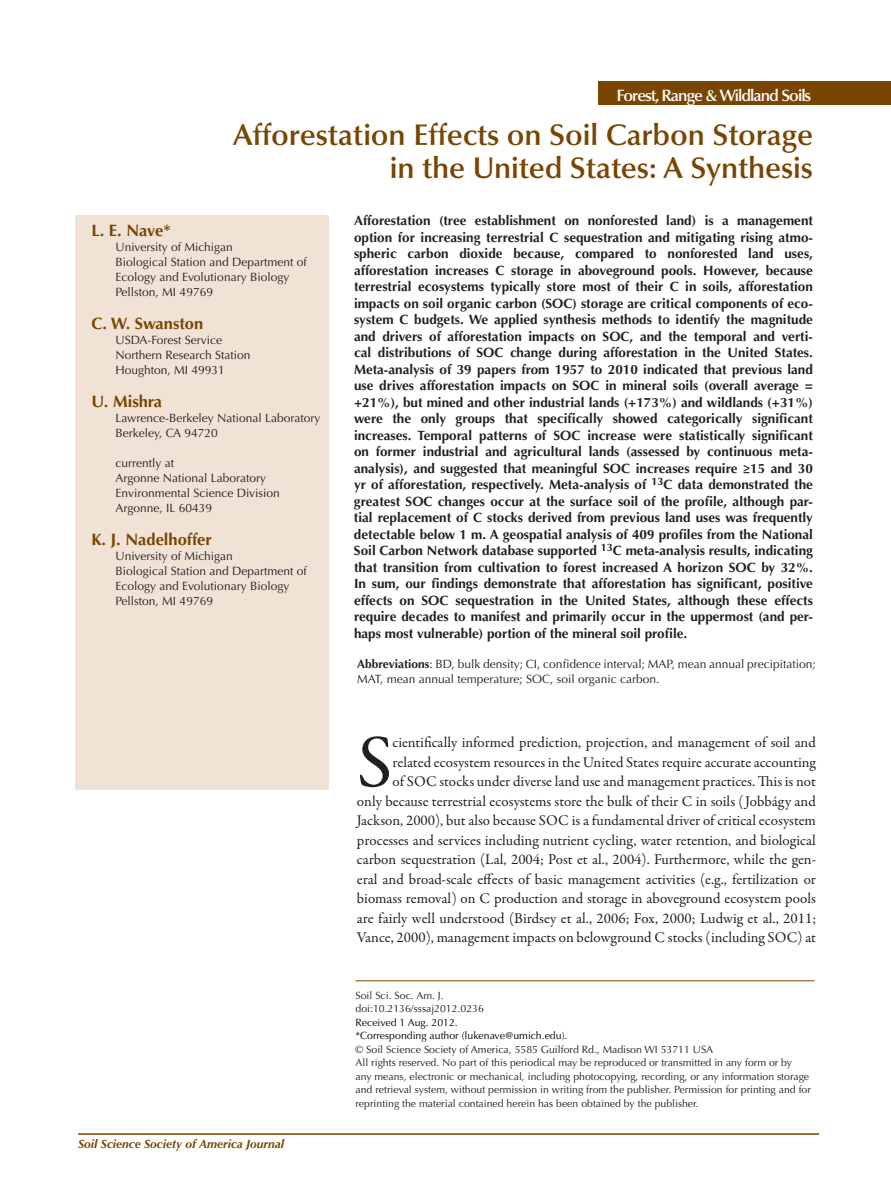
<style>
.page{position:relative;width:891px;height:1188px;background:#fff}
.page>*{position:absolute;margin:0;border:0;box-sizing:border-box;transform-origin:0 0}
.t1{font:75.15px "Garamond Premr Pro";color:#231f20}
.t2{font:600 30px/33px "Optima LT Std";letter-spacing:-.005em;color:#794500;text-align:right}
.t3{font:700 16.5px "Optima LT Std";color:#794500}
.t4{font:600 16.5px "Optima LT Std";letter-spacing:-.06em;color:#fff}
.t5{font:15px/19.5px "Garamond Premr Pro";color:#231f20;text-align:right}
.t6{font:700 13.5px/16.5px "Optima LT Std";color:#231f20;text-align:justify}
.t7{font:12px/15px "Optima LT Std";color:#231f20}
.t8{font:italic 700 12px "Optima LT Std";color:#794500}
.t9{font:10.5px/13.5px "Optima LT Std";color:#231f20}
.t10{font:10.5px/13.5px "Optima LT Std";color:#000}
.s1{font-weight:700}
</style>
<div class="page">
<hr style="left:78px;top:1133px;width:741px;height:2px;background:#794500">
<hr style="left:356px;top:981px;width:458px;height:1px;background:#794500">
<div style="left:598px;top:81px;width:293px;height:24px;background:#794500"></div>
<div style="left:75px;top:215px;width:253px;height:575px;background:#f0e3d6"></div>
<p class="t4" style="left:616px;top:87px;width:196px">Forest, Range &amp; Wildland Soils</p>
<h2 class="t2" style="left:233px;top:120px;width:581px">Afforestation Effects on Soil Carbon Storage in the United States: A Synthesis</h2>
<p class="t3" style="left:92px;top:223px;width:81px">L. E. Nave*</p>
<p class="t7" style="left:116px;top:240px;width:193px">University of Michigan<br>Biological Station and Department of<br>Ecology and Evolutionary Biology<br>Pellston, MI 49769</p>
<p class="t3" style="left:92px;top:316px;width:113px">C. W. Swanston</p>
<p class="t7" style="left:116px;top:333px;width:137px">USDA-Forest Service<br>Northern Research Station<br>Houghton, MI 49931</p>
<p class="t3" style="left:92px;top:394px;width:72px">U. Mishra</p>
<p class="t7" style="left:116px;top:411px;width:207px">Lawrence-Berkeley National Laboratory<br>Berkeley, CA 94720</p>
<p class="t7" style="left:116px;top:456px;width:166px">currently at<br>Argonne National Laboratory<br>Environmental Science Division<br>Argonne, IL 60439</p>
<p class="t3" style="left:92px;top:532px;width:122px">K. J. Nadelhoffer</p>
<p class="t7" style="left:116px;top:549px;width:193px">University of Michigan<br>Biological Station and Department of<br>Ecology and Evolutionary Biology<br>Pellston, MI 49769</p>
<p class="t8" style="left:78px;top:1138px;width:208px">Soil Science Society of America Journal</p>
<p class="t6" style="left:354px;top:213px;width:461px">Afforestation (tree est ablishment on nonforested land) is a management option for increasing terrestrial C sequestration and mitigating rising atmo&shy;spheric carbon dioxide because, compared to nonforested land uses, afforestation increases C storage in aboveground pools. However, because terrestrial ecosystems typically store most of their C in soils, afforestation impacts on soil organic carbon (SOC) storage are critical components of eco&shy;system C budgets. We applied synthesis methods to identify the magnitude and drivers of afforestation impacts on SOC, and the temporal and verti&shy;cal distributions of SOC change during afforestation in the United States.<br>Meta-analysis of 39 papers from 1957 to 2010 indicated that previous land use drives afforestation impacts on SOC in mineral soils (overall average = +21%), but mined and other industrial lands (+173%) and wildlands (+31%) were the only groups that specifically showed categorically significant increases. Temporal patterns of SOC increase were statistically significant on former industrial and agricultural lands (assessed by continuous meta&shy;analysis), and suggested that meaningful SOC increases require ≥15 and 30 yr of afforestation, respectively. Meta-analysis of <sup>13</sup>C data demonstrated the greatest SOC changes occur at the surface soil of the profile, although par&shy;tial replacement of C stocks derived from previous land uses was frequently detectable below 1 m. A geospatial analysis of 409 profiles from the National Soil Carbon Network database supported <sup>13</sup>C meta-analysis results, indicating that transition from cultivation to forest increased A horizon SOC by 32%.<br>In sum, our findings demonstrate that afforestation has significant, positive effects on SOC sequestration in the United States, although these effects require decades to manifest and primarily occur in the uppermost (and per&shy;haps most vulnerable) portion of the mineral soil profile.</p>
<p class="t7" style="left:357px;top:657px;width:460px"><span class="s1">Abbreviations</span>: BD, bulk density; CI, confidence interval; MAP, mean annual precipitation;<br>MAT, mean annual temperature; SOC, soil organic carbon.</p>
<p class="t5" style="left:357px;top:733px;width:461px">cientifically informed prediction, projection, and management of soil and related ecosystem resources in the United States require accurate accounting<br>of SOC stocks under diverse land use and management practices. This is not<br>only because terrestrial ecosystems store the bulk of their C in soils (Jobbágy and Jackson, 2000), but also because SOC is a fundamental driver of critical ecosystem processes and services including nutrient cycling, water retention, and biological carbon sequestration (Lal, 2004; Post et al., 2004). Furthermore, while the gen&shy;eral and broad-scale effects of basic management activities (e.g., fertilization or biomass removal) on C production and storage in aboveground ecosystem pools are fairly well understood (Birdsey et al., 2006; Fox, 2000; Ludwig et al., 2011; Vance, 2000), management impacts on belowground C stocks (including SOC) at</p>
<h1 class="t1" style="left:357px;top:727px;width:37px">S</h1>
<p class="t9" style="left:356px;top:989px;width:130px">Soil Sci. Soc. Am. J. doi:10.2136/sssaj2012.0236</p>
<p class="t10" style="left:356px;top:1016px;width:214px">Received 1 Aug. 2012.<br>*Corresponding author (lukenave@umich.edu).</p>
<p class="t9" style="left:356px;top:1043px;width:457px">© Soil Science Society of America, 5585 Guilford Rd., Madison WI 53711 USA<br>All rights reserved. No part of this periodical may be reproduced or transmitted in any form or by any means, electronic or mechanical, including photocopying, recording, or any information storage and retrieval system, without permission in writing from the publisher. Permission for printing and for reprinting the material contained herein has been obtained by the publisher.</p>
</div>
